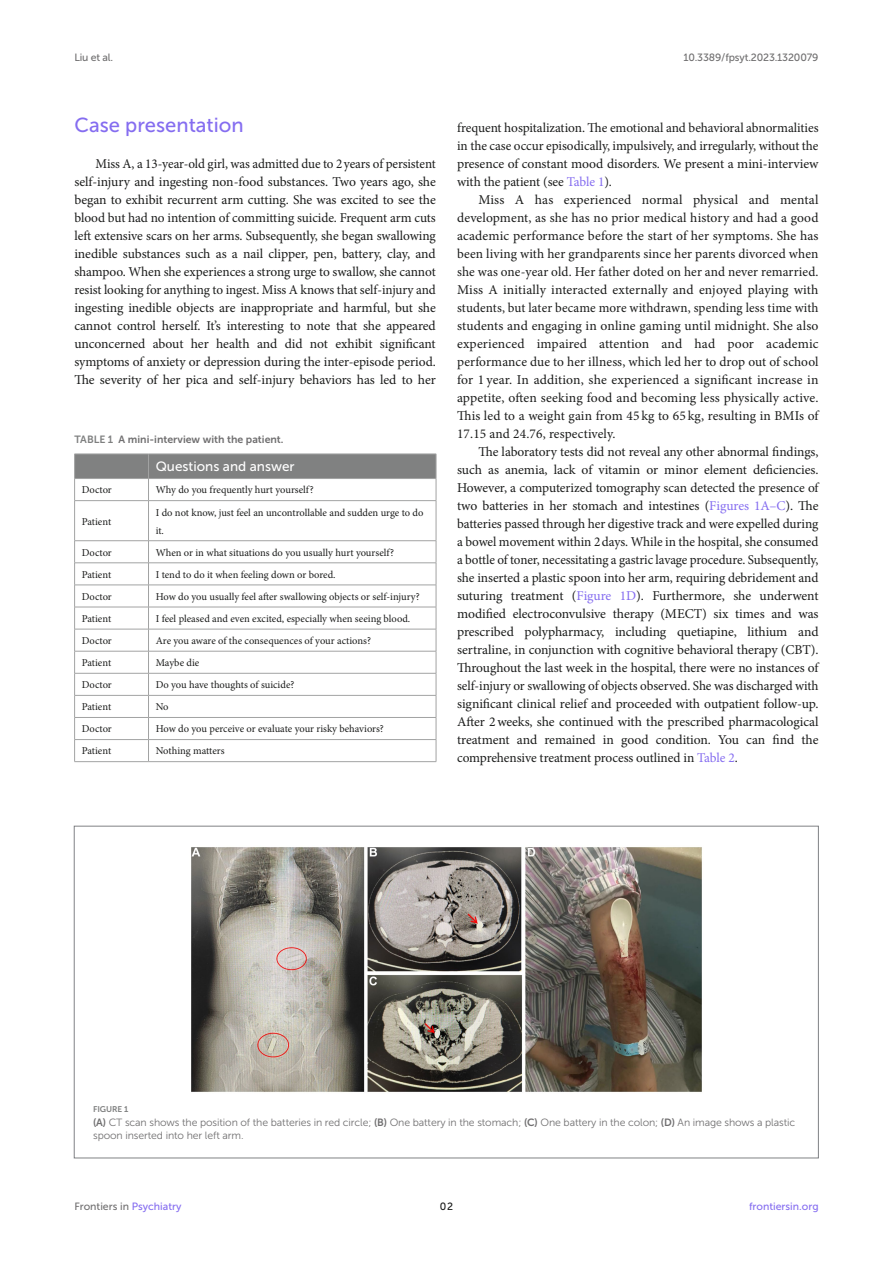
<style>
.page{position:relative;width:893px;height:1263px;background:#fff}
.page>*{position:absolute;margin:0;border:0;box-sizing:border-box;transform-origin:0 0}
.HEAD_1{font:20.25px "Museo Sans 500";color:#856df0}
.TEXT{font:13.5px/18px "Minion Pro";color:#1b1c1b;text-align:justify}
.TEXT_FLUSH{font:13.5px/18px "Minion Pro";letter-spacing:-.005em;color:#1b1c1b;text-align:justify}
.TB_CH{font:13.5px "Museo Sans 500";color:#fff}
.TB_TX{font:10.5px/18px "Minion Pro";letter-spacing:-.005em;color:#1b1c1b}
.FIG_LEG{font:10.5px/13.5px "Museo Sans 300";letter-spacing:-.01em;color:#706f70}
.t1{font:10.5px "Museo Sans 500";letter-spacing:-.015em;color:#706f70}
.TT{font:10.5px "Museo Sans 700";color:#706f70}
.t2{font:10.5px "Museo Sans 500";color:#856df0}
.t3{font:10.5px "Museo Sans 500";color:#1b1c1b}
.FIG_HD{font:8.25px "Museo Sans 700";letter-spacing:-.01em;color:#7e7f7f}
.s1{color:#7e7f7f}
.s2{color:#856df0}
.s3{font-family:"Museo Sans 700"}
</style>
<div class="page">
<img style="left:191px;top:847px;width:511px;height:245px">
<hr style="left:436px;top:501px;width:1px;height:39px;background:#a2a3a3">
<hr style="left:148px;top:562px;width:288px;height:1px;background:#a2a3a3">
<hr style="left:148px;top:585px;width:288px;height:1px;background:#a2a3a3">
<hr style="left:148px;top:607px;width:288px;height:1px;background:#a2a3a3">
<hr style="left:148px;top:629px;width:288px;height:1px;background:#a2a3a3">
<hr style="left:148px;top:651px;width:288px;height:1px;background:#a2a3a3">
<hr style="left:148px;top:673px;width:288px;height:1px;background:#a2a3a3">
<hr style="left:148px;top:695px;width:288px;height:1px;background:#a2a3a3">
<hr style="left:148px;top:717px;width:288px;height:1px;background:#a2a3a3">
<hr style="left:148px;top:739px;width:288px;height:1px;background:#a2a3a3">
<svg style="left:436px;top:541px;width:1px;height:220px"></svg>
<hr style="left:148px;top:761px;width:288px;height:1px;background:#a2a3a3">
<hr style="left:74px;top:501px;width:1px;height:39px;background:#a2a3a3">
<hr style="left:148px;top:501px;width:1px;height:39px;background:#a2a3a3">
<hr style="left:74px;top:562px;width:75px;height:1px;background:#a2a3a3">
<hr style="left:74px;top:585px;width:75px;height:1px;background:#a2a3a3">
<hr style="left:74px;top:607px;width:75px;height:1px;background:#a2a3a3">
<hr style="left:74px;top:629px;width:75px;height:1px;background:#a2a3a3">
<hr style="left:74px;top:651px;width:75px;height:1px;background:#a2a3a3">
<hr style="left:74px;top:673px;width:75px;height:1px;background:#a2a3a3">
<hr style="left:74px;top:695px;width:75px;height:1px;background:#a2a3a3">
<hr style="left:74px;top:717px;width:75px;height:1px;background:#a2a3a3">
<hr style="left:74px;top:739px;width:75px;height:1px;background:#a2a3a3">
<svg style="left:74px;top:541px;width:1px;height:220px"></svg>
<svg style="left:148px;top:541px;width:1px;height:220px"></svg>
<hr style="left:74px;top:761px;width:75px;height:1px;background:#a2a3a3">
<hr style="left:148px;top:500px;width:288px;height:1px;background:#a2a3a3">
<hr style="left:148px;top:540px;width:288px;height:1px;background:#a2a3a3">
<hr style="left:74px;top:500px;width:75px;height:1px;background:#a2a3a3">
<hr style="left:74px;top:540px;width:75px;height:1px;background:#a2a3a3">
<svg style="left:74px;top:454px;width:363px;height:46px"></svg>
<hr style="left:74px;top:478px;width:75px;height:1px;background:#a2a3a3">
<hr style="left:148px;top:478px;width:288px;height:1px;background:#a2a3a3">
<p class="t1" style="left:74px;top:51px;width:40px">Liu et al.</p>
<p class="t1" style="left:683px;top:51px;width:137px">10.3389/fpsyt.2023.1320079</p>
<p class="HEAD_1" style="left:74px;top:114px;width:171px">Case presentation</p>
<p class="TEXT_FLUSH" style="left:74px;top:155px;width:363px;text-indent:21px">Miss A, a 13-year-old girl, was admitted due to 2years of persistent self-injury and ingesting non-food substances. Two years ago, she began to exhibit recurrent arm cutting. She was excited to see the blood but had no intention of committing suicide. Frequent arm cuts left extensive scars on her arms. Subsequently, she began swallowing inedible substances such as a nail clipper, pen, battery, clay, and shampoo. When she experiences a strong urge to swallow, she cannot resist looking for anything to ingest. Miss A knows that self-injury and ingesting inedible objects are inappropriate and harmful, but she cannot control herself. It’s interesting to note that she appeared unconcerned about her health and did not exhibit significant symptoms of anxiety or depression during the inter-episode period.<br>The severity of her pica and self-injury behaviors has led to her</p>
<p class="TT" style="left:74px;top:434px;width:211px"><span class="s1">TABLE 1</span> A mini-interview with the patient.</p>
<p class="TB_CH" style="left:156px;top:459px;width:140px">Questions and answer</p>
<p class="TB_TX" style="left:82px;top:481px;width:32px">Doctor</p>
<p class="TB_TX" style="left:156px;top:481px;width:160px">Why do you frequently hurt yourself?</p>
<p class="TB_TX" style="left:82px;top:512px;width:31px">Patient</p>
<p class="TB_TX" style="left:156px;top:503px;width:269px">I do not know, just feel an uncontrollable and sudden urge to do it.</p>
<p class="TB_TX" style="left:82px;top:543px;width:32px">Doctor</p>
<p class="TB_TX" style="left:156px;top:543px;width:240px">When or in what situations do you usually hurt yourself?</p>
<p class="TB_TX" style="left:82px;top:565px;width:31px">Patient</p>
<p class="TB_TX" style="left:156px;top:565px;width:181px">I tend to do it when feeling down or bored.</p>
<p class="TB_TX" style="left:82px;top:587px;width:32px">Doctor</p>
<p class="TB_TX" style="left:156px;top:587px;width:266px">How do you usually feel after swallowing objects or self-injury?</p>
<p class="TB_TX" style="left:82px;top:609px;width:31px">Patient</p>
<p class="TB_TX" style="left:156px;top:609px;width:256px">I feel pleased and even excited, especially when seeing blood.</p>
<p class="TB_TX" style="left:82px;top:632px;width:32px">Doctor</p>
<p class="TB_TX" style="left:156px;top:632px;width:217px">Are you aware of the consequences of your actions?</p>
<p class="TB_TX" style="left:82px;top:654px;width:31px">Patient</p>
<p class="TB_TX" style="left:156px;top:654px;width:45px">Maybe die</p>
<p class="TB_TX" style="left:82px;top:676px;width:32px">Doctor</p>
<p class="TB_TX" style="left:156px;top:676px;width:140px">Do you have thoughts of suicide?</p>
<p class="TB_TX" style="left:82px;top:698px;width:31px">Patient</p>
<p class="TB_TX" style="left:156px;top:698px;width:14px">No</p>
<p class="TB_TX" style="left:82px;top:720px;width:32px">Doctor</p>
<p class="TB_TX" style="left:156px;top:720px;width:230px">How do you perceive or evaluate your risky behaviors?</p>
<p class="TB_TX" style="left:82px;top:742px;width:31px">Patient</p>
<p class="TB_TX" style="left:156px;top:742px;width:70px">Nothing matters</p>
<p class="TEXT_FLUSH" style="left:457px;top:119px;width:363px">frequent hospitalization. The emotional and behavioral abnormalities in the case occur episodically, impulsively, and irregularly, without the presence of constant mood disorders. We present a mini-interview with the patient (see <span class="s2">Table 1</span>).</p>
<p class="TEXT" style="left:457px;top:191px;width:363px;text-indent:21px">Miss A has experienced normal physical and mental development, as she has no prior medical history and had a good academic performance before the start of her symptoms. She has been living with her grandparents since her parents divorced when she was one-year old. Her father doted on her and never remarried.<br>Miss A initially interacted externally and enjoyed playing with students, but later became more withdrawn, spending less time with students and engaging in online gaming until midnight. She also experienced impaired attention and had poor academic performance due to her illness, which led her to drop out of school for 1 year. In addition, she experienced a significant increase in appetite, often seeking food and becoming less physically active.<br>This led to a weight gain from 45 kg to 65 kg, resulting in BMIs of 17.15 and 24.76, respectively.</p>
<p class="TEXT" style="left:457px;top:443px;width:363px;text-indent:21px">The laboratory tests did not reveal any other abnormal findings, such as anemia, lack of vitamin or minor element deficiencies.<br>However, a computerized tomography scan detected the presence of two batteries in her stomach and intestines (<span class="s2">Figures 1A–C</span>). The batteries passed through her digestive track and were expelled during a bowel movement within 2days. While in the hospital, she consumed a bottle of toner, necessitating a gastric lavage procedure. Subsequently, she inserted a plastic spoon into her arm, requiring debridement and suturing treatment (<span class="s2">Figure 1D</span>). Furthermore, she underwent modified electroconvulsive therapy (MECT) six times and was prescribed polypharmacy, including quetiapine, lithium and sertraline, in conjunction with cognitive behavioral therapy (CBT).<br>Throughout the last week in the hospital, there were no instances of self-injury or swallowing of objects observed. She was discharged with significant clinical relief and proceeded with outpatient follow-up.<br>After 2weeks, she continued with the prescribed pharmacological treatment and remained in good condition. You can find the comprehensive treatment process outlined in <span class="s2">Table 2</span>.</p>
<p class="FIG_HD" style="left:93px;top:1104px;width:37px">FIGURE 1</p>
<p class="FIG_LEG" style="left:93px;top:1115px;width:703px"><span class="s3">(A)</span> CT scan shows the position of the batteries in red circle; <span class="s3">(B)</span> One battery in the stomach; <span class="s3">(C)</span> One battery in the colon; <span class="s3">(D)</span> An image shows a plastic spoon inserted into her left arm.</p>
<p class="t1" style="left:74px;top:1200px;width:109px">Frontiers in <span class="s2">Psychiatry</span></p>
<p class="t3" style="left:440px;top:1200px;width:15px">02</p>
<p class="t2" style="left:749px;top:1200px;width:71px">frontiersin.org</p>
</div>
